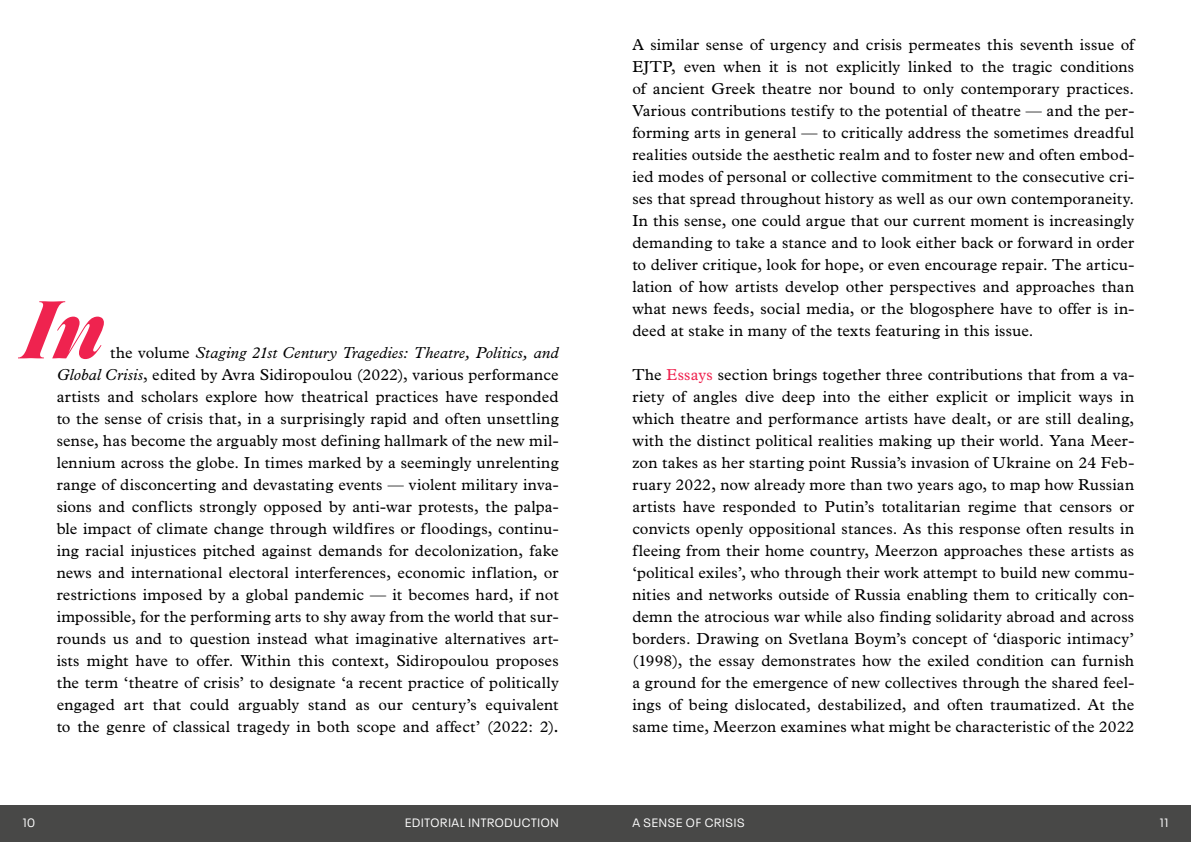
<style>
.page{position:relative;width:1191px;height:842px;background:#fff}
.page>*{position:absolute;margin:0;border:0;box-sizing:border-box;transform-origin:0 0}
.t1{font:italic 700 83.9px "Saol Display";color:#ef234f}
.t2{font:16px/22px "Plantin MT Pro";letter-spacing:.01em;color:#000;text-align:justify}
.t3{font:12px "Neue Plak";letter-spacing:.06em;color:#fff}
.s1{font-style:italic}
.s2{font-weight:600}
.s3{color:#ef234f}
</style>
<div class="page">
<div style="left:0;top:805px;width:1191px;height:37px;background:#484847"></div>
<h1 class="t1" style="left:23px;top:267px;width:84px">In</h1>
<p class="t2" style="left:57px;top:342px;width:503px;text-indent:54px">the volume <span class="s1">Staging 21st Century Tragedies: Theatre, Politics, and Global Crisis</span>, edited by Avra Sidiropoulou (2022), various performance artists and scholars explore how theatrical practices have responded to the sense of crisis that, in a surprisingly rapid and often unsettling sense, has become the arguably most defining hallmark of the new mil&shy;lennium across the globe. In times marked by a seemingly unrelenting range of disconcerting and devastating events — violent military inva&shy;sions and conflicts strongly opposed by anti-war protests, the palpa&shy;ble impact of climate change through wildfires or floodings, continu&shy;ing racial injustices pitched against demands for decolonization, fake news and international electoral interferences, economic inflation, or restrictions imposed by a global pandemic — it becomes hard, if not impossible, for the performing arts to shy away from the world that sur&shy;rounds us and to question instead what imaginative alternatives art&shy;ists might have to offer. Within this context, Sidiropoulou proposes the term ‘theatre of crisis’ to designate ‘a recent practice of politically engaged art that could arguably stand as our century’s equivalent to the genre of classical tragedy in both scope and affect’ (2022: 2)<span class="s2">.</span></p>
<p class="t2" style="left:632px;top:34px;width:503px">A similar sense of urgency and crisis permeates this seventh issue of EJTP, even when it is not explicitly linked to the tragic conditions of ancient Greek theatre nor bound to only contemporary practices.<br>Various contributions testify to the potential of theatre — and the per&shy;forming arts in general — to critically address the sometimes dreadful realities outside the aesthetic realm and to foster new and often embod&shy;ied modes of personal or collective commitment to the consecutive cri&shy;ses that spread throughout history as well as our own contemporaneity.<br>In this sense, one could argue that our current moment is increasingly demanding to take a stance and to look either back or forward in order to deliver critique, look for hope, or even encourage repair. The articu&shy;lation of how artists develop other perspectives and approaches than what news feeds, social media, or the blogosphere have to offer is in&shy;deed at stake in many of the texts featuring in this issue.</p>
<p class="t2" style="left:632px;top:364px;width:503px">The <span class="s3">Essays</span> section brings together three contributions that from a va&shy;riety of angles dive deep into the either explicit or implicit ways in which theatre and performance artists have dealt, or are still dealing, with the distinct political realities making up their world. Yana Meer&shy;zon takes as her starting point Russia’s invasion of Ukraine on 24 Feb&shy;ruary 2022, now already more than two years ago, to map how Russian artists have responded to Putin’s totalitarian regime that censors or convicts openly oppositional stances. As this response often results in fleeing from their home country, Meerzon approaches these artists as ‘political exiles’, who through their work attempt to build new commu&shy;nities and networks outside of Russia enabling them to critically con&shy;demn the atrocious war while also finding solidarity abroad and across borders. Drawing on Svetlana Boym’s concept of ‘diasporic intimacy’ (1998), the essay demonstrates how the exiled condition can furnish a ground for the emergence of new collectives through the shared feel&shy;ings of being dislocated, destabilized, and often traumatized. At the same time, Meerzon examines what might be characteristic of the 2022</p>
<p class="t3" style="left:23px;top:814px;width:14px">10</p>
<p class="t3" style="left:405px;top:814px;width:155px">EDITORIAL INTRODUCTION</p>
<p class="t3" style="left:632px;top:814px;width:114px">A SENSE OF CRISIS</p>
<p class="t3" style="left:1160px;top:814px;width:10px">11</p>
</div>
